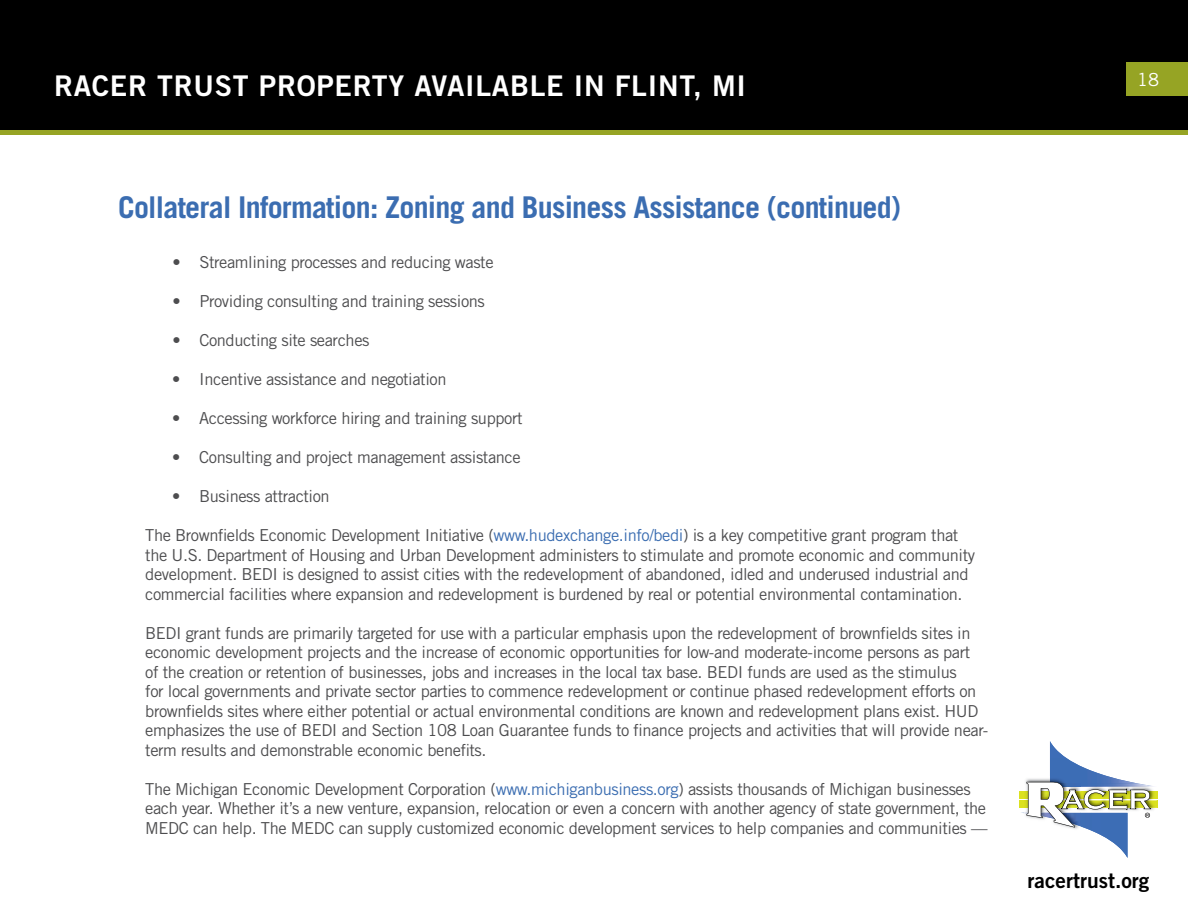
<style>
.page{position:relative;width:1188px;height:918px;background:#fff}
.page>*{position:absolute;margin:0;border:0;box-sizing:border-box;transform-origin:0 0}
.t1{font:700 30px "Trade Gothic LT Std";letter-spacing:-.025em;color:#3b6db1}
.t2{font:28.5px "Trade Gothic LT Std Bd 2";letter-spacing:.025em;color:#fff}
.t3{font:21px "Trade Gothic LT Std Bd 2";color:#000}
.t4{font:18px "Trade Gothic LT Std";color:#fff}
.t5{font:16.5px/19.5px "Trade Gothic LT Std";letter-spacing:-.025em;color:#4d4d4f}
.s1{color:#3b6db1}
</style>
<div class="page">
<div style="left:1px;top:1px;width:1186px;height:131px;background:#000"></div>
<div style="left:0;top:0;width:1188px;height:133px;border:2px solid #000"></div>
<div style="left:1126px;top:62px;width:62px;height:34px;background:#96a424"></div>
<div style="left:0;top:130px;width:1188px;height:5px;background:#96a424"></div>
<div style="left:1019px;top:791px;width:139px;height:7px;background:#dbe120"></div>
<div style="left:1019px;top:801px;width:139px;height:7px;background:#dbe120"></div>
<svg style="left:1021px;top:741px;width:137px;height:117px"></svg>
<h2 class="t2" style="left:54px;top:68px;width:694px">RACER TRUST PROPERTY AVAILABLE IN FLINT, MI</h2>
<h1 class="t1" style="left:118px;top:189px;width:784px">Collateral Information: Zoning and Business Assistance (continued)</h1>
<p class="t5" style="left:172px;top:253px;width:323px">• Streamlining processes and reducing waste</p>
<p class="t5" style="left:172px;top:292px;width:314px">• Providing consulting and training sessions</p>
<p class="t5" style="left:172px;top:331px;width:199px">• Conducting site searches</p>
<p class="t5" style="left:172px;top:370px;width:276px">• Incentive assistance and negotiation</p>
<p class="t5" style="left:172px;top:409px;width:352px">• Accessing workforce hiring and training support</p>
<p class="t5" style="left:172px;top:448px;width:350px">• Consulting and project management assistance</p>
<p class="t5" style="left:172px;top:487px;width:159px">• Business attraction</p>
<p class="t5" style="left:145px;top:526px;width:831px">The Brownfields Economic Development Initiative (<span class="s1">www.hudexchange.info/bedi</span>) is a key competitive grant program that the U.S. Department of Housing and Urban Development administers to stimulate and promote economic and community development. BEDI is designed to assist cities with the redevelopment of abandoned, idled and underused industrial and commercial facilities where expansion and redevelopment is burdened by real or potential environmental contamination.</p>
<p class="t5" style="left:145px;top:623px;width:845px">BEDI grant funds are primarily targeted for use with a particular emphasis upon the redevelopment of brownfields sites in economic development projects and the increase of economic opportunities for low-and moderate-income persons as part<br>of the creation or retention of businesses, jobs and increases in the local tax base. BEDI funds are used as the stimulus<br>for local governments and private sector parties to commence redevelopment or continue phased redevelopment efforts on brownfields sites where either potential or actual environmental conditions are known and redevelopment plans exist. HUD emphasizes the use of BEDI and Section 108 Loan Guarantee funds to finance projects and activities that will provide near&shy;term results and demonstrable economic benefits.</p>
<p class="t5" style="left:145px;top:779px;width:844px">The Michigan Economic Development Corporation (<span class="s1">www.michiganbusiness.org</span>) assists thousands of Michigan businesses each year. Whether it’s a new venture, expansion, relocation or even a concern with another agency of state government, the<br>MEDC can help. The MEDC can supply customized economic development services to help companies and communities —</p>
<p class="t4" style="left:1137px;top:68px;width:23px">18</p>
<p class="t3" style="left:1028px;top:867px;width:123px">racertrust.org</p>
</div>
